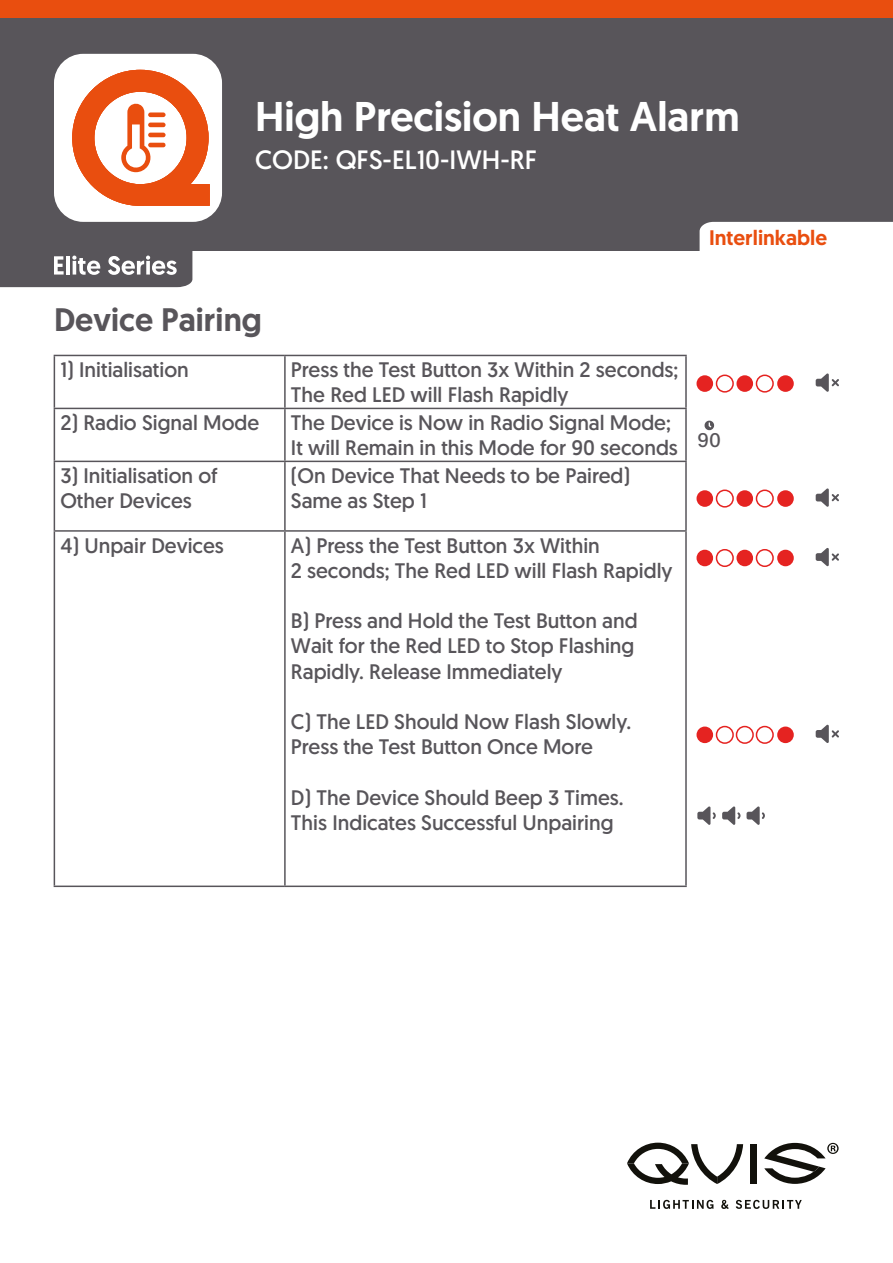
<style>
.page{position:relative;width:893px;height:1263px;background:#fff}
.page>*{position:absolute;margin:0;border:0;box-sizing:border-box;transform-origin:0 0}
.t1{font:500 41.55px "Geomanist";color:#fff}
.t2{font:500 32.55px "Geomanist";color:#58555a}
.t3{font:26.55px "Geomanist";color:#fff}
.t4{font:21px/25.2px "Geomanist";color:#58555a}
.t5{font:500 21px "Geomanist";color:#e94e0f}
.t6{font:500 21px "Acumin Pro";color:#58555a}
</style>
<div class="page">
<hr style="left:54px;top:355px;width:231px;height:1px;background:#58555a">
<hr style="left:54px;top:356px;width:1px;height:52px;background:#58555a">
<hr style="left:285px;top:355px;width:402px;height:1px;background:#58555a">
<hr style="left:284px;top:356px;width:2px;height:52px;background:#58555a">
<hr style="left:685px;top:356px;width:2px;height:52px;background:#58555a">
<hr style="left:54px;top:408px;width:231px;height:1px;background:#58555a">
<hr style="left:54px;top:409px;width:1px;height:52px;background:#58555a">
<hr style="left:285px;top:408px;width:402px;height:1px;background:#58555a">
<hr style="left:284px;top:409px;width:2px;height:52px;background:#58555a">
<hr style="left:685px;top:409px;width:2px;height:52px;background:#58555a">
<hr style="left:54px;top:461px;width:231px;height:1px;background:#58555a">
<hr style="left:54px;top:462px;width:1px;height:68px;background:#58555a">
<hr style="left:285px;top:461px;width:402px;height:1px;background:#58555a">
<hr style="left:284px;top:462px;width:2px;height:68px;background:#58555a">
<hr style="left:685px;top:462px;width:2px;height:68px;background:#58555a">
<hr style="left:54px;top:530px;width:231px;height:2px;background:#58555a">
<hr style="left:54px;top:532px;width:1px;height:353px;background:#58555a">
<hr style="left:285px;top:530px;width:402px;height:2px;background:#58555a">
<hr style="left:284px;top:532px;width:2px;height:353px;background:#58555a">
<hr style="left:685px;top:532px;width:2px;height:353px;background:#58555a">
<hr style="left:54px;top:885px;width:231px;height:2px;background:#58555a">
<hr style="left:285px;top:885px;width:402px;height:2px;background:#58555a">
<div style="left:696px;top:375px;width:17px;height:17px;background:#e52321;border-radius:50%"></div>
<div style="left:696px;top:490px;width:17px;height:17px;background:#e52321;border-radius:50%"></div>
<div style="left:716px;top:374px;width:18px;height:19px;border:2px solid #e52321;border-radius:50%"></div>
<div style="left:716px;top:489px;width:18px;height:19px;border:2px solid #e52321;border-radius:50%"></div>
<div style="left:736px;top:375px;width:17px;height:17px;background:#e52321;border-radius:50%"></div>
<div style="left:736px;top:490px;width:17px;height:17px;background:#e52321;border-radius:50%"></div>
<div style="left:756px;top:374px;width:18px;height:19px;border:2px solid #e52321;border-radius:50%"></div>
<div style="left:756px;top:489px;width:18px;height:19px;border:2px solid #e52321;border-radius:50%"></div>
<div style="left:777px;top:375px;width:17px;height:17px;background:#e52321;border-radius:50%"></div>
<div style="left:777px;top:490px;width:17px;height:17px;background:#e52321;border-radius:50%"></div>
<svg style="left:816px;top:373px;width:23px;height:19px"></svg>
<svg style="left:816px;top:488px;width:23px;height:19px"></svg>
<div style="left:0;top:0;width:892px;height:18px;background:#e94e0f"></div>
<svg style="left:705px;top:421px;width:9px;height:9px"></svg>
<div style="left:696px;top:726px;width:17px;height:17px;background:#e52321;border-radius:50%"></div>
<div style="left:696px;top:550px;width:17px;height:16px;background:#e52321;border-radius:50%"></div>
<div style="left:716px;top:726px;width:18px;height:18px;border:2px solid #e52321;border-radius:50%"></div>
<div style="left:716px;top:549px;width:18px;height:18px;border:2px solid #e52321;border-radius:50%"></div>
<div style="left:736px;top:726px;width:18px;height:18px;border:2px solid #e52321;border-radius:50%"></div>
<div style="left:736px;top:550px;width:17px;height:16px;background:#e52321;border-radius:50%"></div>
<div style="left:756px;top:726px;width:18px;height:18px;border:2px solid #e52321;border-radius:50%"></div>
<div style="left:756px;top:549px;width:18px;height:18px;border:2px solid #e52321;border-radius:50%"></div>
<div style="left:777px;top:726px;width:17px;height:17px;background:#e52321;border-radius:50%"></div>
<div style="left:777px;top:550px;width:17px;height:16px;background:#e52321;border-radius:50%"></div>
<svg style="left:816px;top:725px;width:23px;height:18px"></svg>
<svg style="left:816px;top:548px;width:23px;height:18px"></svg>
<svg style="left:697px;top:806px;width:19px;height:19px"></svg>
<svg style="left:722px;top:806px;width:18px;height:19px"></svg>
<svg style="left:746px;top:806px;width:19px;height:19px"></svg>
<div style="left:0;top:19px;width:892px;height:232px;background:#58555a"></div>
<div style="left:54px;top:54px;width:168px;height:168px;background:#fff;border-radius:29px"></div>
<svg style="left:72px;top:70px;width:138px;height:136px"></svg>
<div style="left:700px;top:222px;width:192px;height:29px;background:#fff"></div>
<svg style="left:0;top:251px;width:192px;height:36px;background:#716e73"></svg>
<div style="left:751px;top:1144px;width:6px;height:39px;background:#12110b"></div>
<svg style="left:627px;top:1143px;width:116px;height:42px"></svg>
<svg style="left:764px;top:1143px;width:75px;height:41px"></svg>
<svg style="left:650px;top:1200px;width:63px;height:9px"></svg>
<svg style="left:721px;top:1200px;width:7px;height:9px"></svg>
<svg style="left:736px;top:1200px;width:66px;height:9px"></svg>
<h1 class="t1" style="left:255px;top:89px;width:486px">High Precision Heat Alarm</h1>
<p class="t3" style="left:255px;top:143px;width:284px">CODE: QFS-EL10-IWH-RF</p>
<p class="t5" style="left:709px;top:224px;width:120px">Interlinkable</p>
<h2 class="t2" style="left:54px;top:298px;width:209px">Device Pairing</h2>
<p class="t4" style="left:60px;top:357px;width:130px">1) Initialisation</p>
<p class="t4" style="left:291px;top:357px;width:389px">Press the Test Button 3x Within 2 seconds;<br>The Red LED will Flash Rapidly</p>
<p class="t4" style="left:60px;top:410px;width:200px">2) Radio Signal Mode</p>
<p class="t4" style="left:291px;top:410px;width:388px">The Device is Now in Radio Signal Mode;<br>It will Remain in this Mode for 90 seconds</p>
<p class="t4" style="left:60px;top:463px;width:159px">3) Initialisation of<br>Other Devices</p>
<p class="t4" style="left:291px;top:463px;width:341px">(On Device That Needs to be Paired)<br>Same as Step 1</p>
<p class="t4" style="left:60px;top:532px;width:165px">4) Unpair Devices</p>
<p class="t4" style="left:291px;top:532px;width:383px">A) Press the Test Button 3x Within<br>2 seconds; The Red LED will Flash Rapidly</p>
<p class="t4" style="left:291px;top:608px;width:348px">B) Press and Hold the Test Button and<br>Wait for the Red LED to Stop Flashing<br>Rapidly. Release Immediately</p>
<p class="t4" style="left:291px;top:709px;width:342px">C) The LED Should Now Flash Slowly.<br>Press the Test Button Once More</p>
<p class="t4" style="left:291px;top:784px;width:334px">D) The Device Should Beep 3 Times.<br>This Indicates Successful Unpairing</p>
<p class="t6" style="left:698px;top:425px;width:25px">90</p>
</div>
